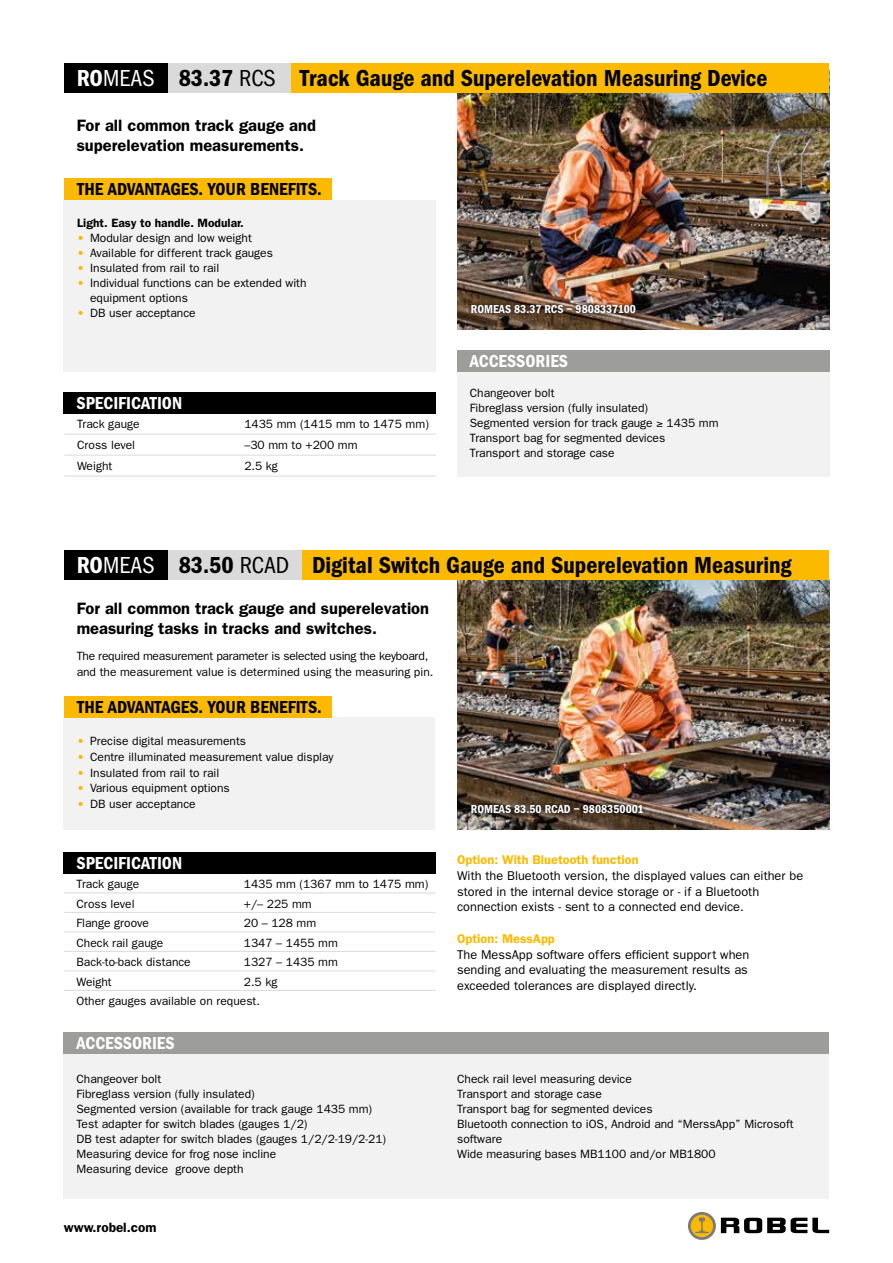
<style>
.page{position:relative;width:893px;height:1263px;background:#fff}
.page>*{position:absolute;margin:0;border:0;box-sizing:border-box;transform-origin:0 0}
.t1{font:600 condensed 24px "Franklin Gothic";color:#000}
.t2{font:600 condensed 18px "Franklin Gothic";color:#000}
.t3{font:600 condensed 18px "Franklin Gothic";color:#fff}
.t4{font:600 16.5px/19.5px "Franklin Gothic";color:#000}
.t5{font:600 13.5px "Franklin Gothic";color:#000}
.t6{font:12.75px/15.8px "Franklin Gothic";color:#000}
.t7{font:600 12.75px "Franklin Gothic";color:#fbba00}
.t8{font:12px/15px "Franklin Gothic";color:#000}
.t9{font:600 condensed 12px "Franklin Gothic";color:#fff}
.t10{font:600 12px "Franklin Gothic";color:#000}
.s1{color:#fff}
.s2{font-weight:400;color:#fff}
.s3{font-weight:400}
.s4{color:#fbba00}
</style>
<div class="page">
<img style="left:457px;top:93px;width:372px;height:236px">
<img style="left:457px;top:580px;width:372px;height:250px">
<div style="left:457px;top:364px;width:372px;height:112px;background:#f2f2f2"></div>
<div style="left:457px;top:350px;width:372px;height:21px;background:#9d9d9c"></div>
<div style="left:211px;top:64px;width:618px;height:29px;background:#fbba00"></div>
<div style="left:223px;top:551px;width:606px;height:29px;background:#fbba00"></div>
<div style="left:64px;top:64px;width:147px;height:29px;background:#000"></div>
<div style="left:64px;top:551px;width:159px;height:29px;background:#000"></div>
<div style="left:168px;top:64px;width:123px;height:29px;background:#dadada"></div>
<div style="left:168px;top:551px;width:134px;height:29px;background:#dadada"></div>
<div style="left:64px;top:200px;width:372px;height:171px;background:#f2f2f2"></div>
<div style="left:64px;top:718px;width:371px;height:112px;background:#f2f2f2"></div>
<div style="left:64px;top:178px;width:268px;height:22px;background:#fbba00"></div>
<div style="left:64px;top:696px;width:268px;height:22px;background:#fbba00"></div>
<hr style="left:64px;top:413px;width:372px;height:1px;background:#dadada">
<hr style="left:64px;top:434px;width:372px;height:1px;background:#dadada">
<hr style="left:64px;top:455px;width:372px;height:1px;background:#dadada">
<hr style="left:64px;top:476px;width:372px;height:1px;background:#dadada">
<div style="left:64px;top:392px;width:372px;height:21px;background:#000"></div>
<hr style="left:64px;top:892px;width:371px;height:1px;background:#dadada">
<hr style="left:64px;top:912px;width:371px;height:1px;background:#dadada">
<hr style="left:64px;top:931px;width:371px;height:1px;background:#dadada">
<hr style="left:64px;top:951px;width:371px;height:1px;background:#dadada">
<hr style="left:64px;top:970px;width:371px;height:1px;background:#dadada">
<hr style="left:64px;top:990px;width:371px;height:1px;background:#dadada">
<div style="left:64px;top:852px;width:372px;height:22px;background:#000"></div>
<div style="left:64px;top:1046px;width:765px;height:153px;background:#f2f2f2"></div>
<div style="left:64px;top:1033px;width:765px;height:21px;background:#9d9d9c"></div>
<img style="left:467px;top:300px;width:173px;height:17px">
<svg style="left:467px;top:800px;width:180px;height:17px;background:#443529"></svg>
<svg style="left:688px;top:1212px;width:28px;height:28px"></svg>
<svg style="left:721px;top:1218px;width:108px;height:15px"></svg>
<svg style="left:691px;top:1215px;width:22px;height:22px"></svg>
<svg style="left:695px;top:1217px;width:14px;height:16px"></svg>
<h1 class="t1" style="left:77px;top:64px;width:692px"><span class="s1">RO</span><span class="s2">MEAS</span> 83.37 <span class="s3">RCS</span> Track Gauge and Superelevation Measuring Device</h1>
<h3 class="t4" style="left:77px;top:116px;width:241px">For all common track gauge and superelevation measurements.</h3>
<h2 class="t2" style="left:77px;top:178px;width:246px">THE ADVANTAGES. YOUR BENEFITS.</h2>
<p class="t10" style="left:77px;top:216px;width:168px">Light. Easy to handle. Modular.</p>
<p class="t8" style="left:77px;top:231px;width:176px"><span class="s4">•</span> Modular design and low weight</p>
<p class="t8" style="left:77px;top:246px;width:197px"><span class="s4">•</span> Available for different track gauges</p>
<p class="t8" style="left:77px;top:261px;width:144px"><span class="s4">•</span> Insulated from rail to rail</p>
<p class="t8" style="left:90px;top:276px;width:218px;text-indent:-13px"><span class="s4">•</span> Individual functions can be extended with equipment options</p>
<p class="t8" style="left:77px;top:306px;width:120px"><span class="s4">•</span> DB user acceptance</p>
<h2 class="t3" style="left:77px;top:393px;width:107px">SPECIFICATION</h2>
<p class="t8" style="left:77px;top:417px;width:64px">Track gauge</p>
<p class="t8" style="left:244px;top:417px;width:186px">1435 mm (1415 mm to 1475 mm)</p>
<p class="t8" style="left:77px;top:438px;width:60px">Cross level</p>
<p class="t8" style="left:244px;top:438px;width:115px">–30 mm to +200 mm</p>
<p class="t8" style="left:77px;top:459px;width:37px">Weight</p>
<p class="t8" style="left:244px;top:459px;width:35px">2.5 kg</p>
<p class="t9" style="left:471px;top:302px;width:167px">ROMEAS 83.37 RCS – 9808337100</p>
<h2 class="t3" style="left:470px;top:351px;width:100px">ACCESSORIES</h2>
<p class="t8" style="left:470px;top:385px;width:250px">Changeover bolt<br>Fibreglass version (fully insulated)<br>Segmented version for track gauge ≥ 1435 mm<br>Transport bag for segmented devices<br>Transport and storage case</p>
<h1 class="t1" style="left:77px;top:551px;width:716px"><span class="s1">RO</span><span class="s2">MEAS</span> 83.50 <span class="s3">RCAD</span> Digital Switch Gauge and Superelevation Measuring</h1>
<h3 class="t4" style="left:77px;top:599px;width:354px">For all common track gauge and superelevation measuring tasks in tracks and switches.</h3>
<p class="t8" style="left:77px;top:648px;width:358px;line-height:15.8px">The required measurement parameter is selected using the keyboard, and the measurement value is determined using the measuring pin.</p>
<h2 class="t2" style="left:77px;top:696px;width:246px">THE ADVANTAGES. YOUR BENEFITS.</h2>
<p class="t8" style="left:77px;top:734px;width:170px"><span class="s4">•</span> Precise digital measurements</p>
<p class="t8" style="left:77px;top:749px;width:258px"><span class="s4">•</span> Centre illuminated measurement value display</p>
<p class="t8" style="left:77px;top:765px;width:144px"><span class="s4">•</span> Insulated from rail to rail</p>
<p class="t8" style="left:77px;top:781px;width:154px"><span class="s4">•</span> Various equipment options</p>
<p class="t8" style="left:77px;top:797px;width:120px"><span class="s4">•</span> DB user acceptance</p>
<h2 class="t3" style="left:77px;top:853px;width:107px">SPECIFICATION</h2>
<p class="t8" style="left:77px;top:877px;width:64px">Track gauge</p>
<p class="t8" style="left:244px;top:877px;width:186px">1435 mm (1367 mm to 1475 mm)</p>
<p class="t8" style="left:77px;top:896px;width:60px">Cross level</p>
<p class="t8" style="left:244px;top:896px;width:69px">+/– 225 mm</p>
<p class="t8" style="left:77px;top:916px;width:74px">Flange groove</p>
<p class="t8" style="left:244px;top:916px;width:74px">20 – 128 mm</p>
<p class="t8" style="left:77px;top:935px;width:88px">Check rail gauge</p>
<p class="t8" style="left:244px;top:935px;width:96px">1347 – 1455 mm</p>
<p class="t8" style="left:77px;top:955px;width:116px">Back-to-back distance</p>
<p class="t8" style="left:244px;top:955px;width:96px">1327 – 1435 mm</p>
<p class="t8" style="left:77px;top:974px;width:37px">Weight</p>
<p class="t8" style="left:77px;top:972px;width:202px;line-height:19.5px;text-indent:167px">2.5 kg<br>Other gauges available on request.</p>
<p class="t9" style="left:471px;top:802px;width:174px">ROMEAS 83.50 RCAD – 9808350001</p>
<p class="t7" style="left:457px;top:852px;width:183px">Option: With Bluetooth function</p>
<p class="t6" style="left:457px;top:868px;width:348px">With the Bluetooth version, the displayed values can either be stored in the internal device storage or - if a Bluetooth connection exists - sent to a connected end device.</p>
<p class="t7" style="left:457px;top:931px;width:99px">Option: MessApp</p>
<p class="t6" style="left:457px;top:946px;width:294px;text-align:justify">The MessApp software offers efficient support when sending and evaluating the measurement results as exceeded tolerances are displayed directly.</p>
<h2 class="t3" style="left:77px;top:1033px;width:100px">ACCESSORIES</h2>
<p class="t8" style="left:77px;top:1072px;width:311px">Changeover bolt<br>Fibreglass version (fully insulated)<br>Segmented version (available for track gauge 1435 mm)<br>Test adapter for switch blades (gauges 1/2)<br>DB test adapter for switch blades (gauges 1/2/2-19/2-21)<br>Measuring device for frog nose incline<br>Measuring device groove depth</p>
<p class="t8" style="left:457px;top:1072px;width:338px">Check rail level measuring device<br>Transport and storage case<br>Transport bag for segmented devices<br>Bluetooth connection to iOS, Android and “MerssApp” Microsoft software<br>Wide measuring bases MB1100 and/or MB1800</p>
<p class="t5" style="left:64px;top:1219px;width:94px">www.robel.com</p>
</div>
